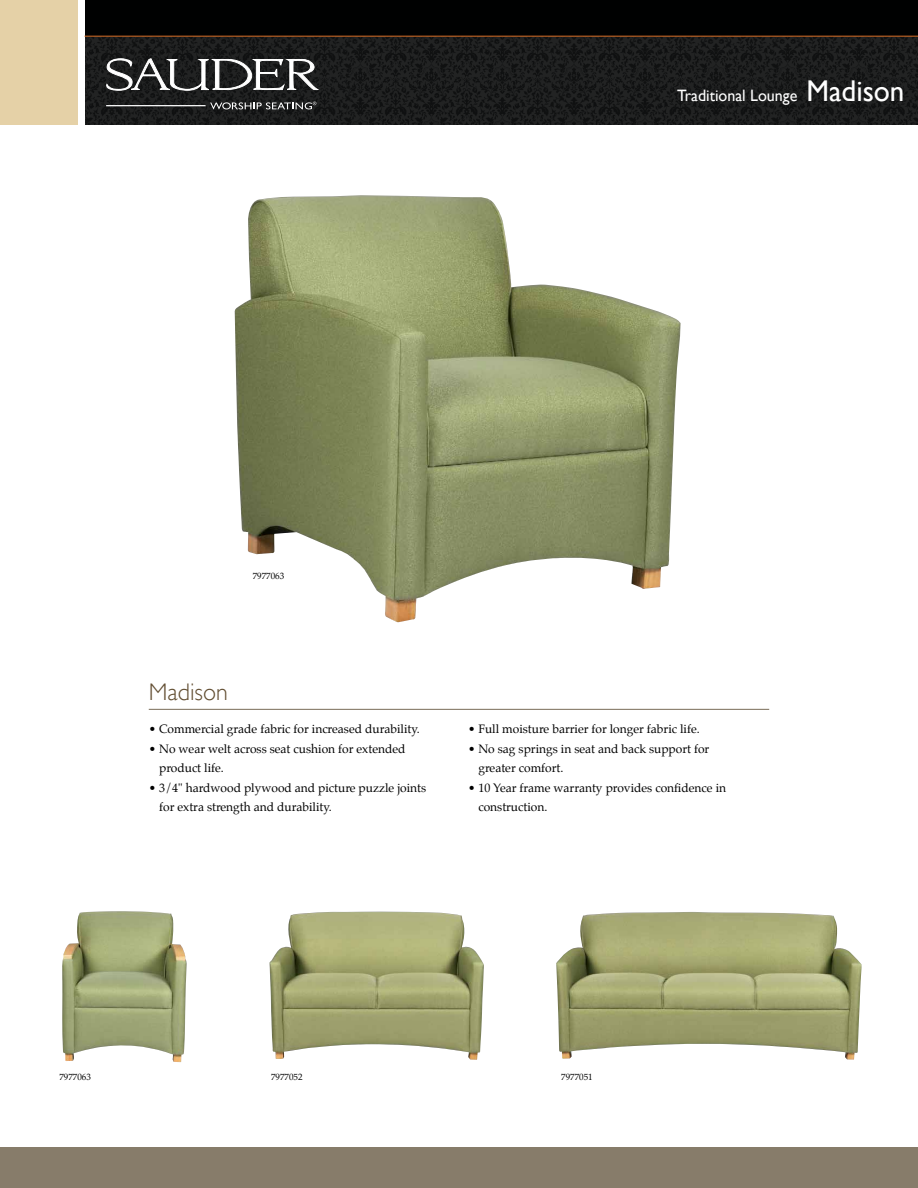
<style>
.page{position:relative;width:918px;height:1188px;background:#fff}
.page>*{position:absolute;margin:0;border:0;box-sizing:border-box;transform-origin:0 0}
.t1{font:300 24px "Gill Sans";color:#614d31}
.t2{font:16.5px "Gill Sans";color:#fff}
.t3{font:12px/19.5px "Palatino";color:#000}
.t4{font:9px "Palatino";color:#000}
.s1{font-size:30px}
</style>
<div class="page">
<img style="left:234px;top:195px;width:447px;height:428px">
<img style="left:62px;top:911px;width:125px;height:151px">
<img style="left:269px;top:912px;width:215px;height:148px">
<img style="left:556px;top:912px;width:306px;height:148px">
<div style="left:84px;top:0;width:834px;height:125px;background:#000101"></div>
<img style="left:84px;top:37px;width:834px;height:88px">
<hr style="left:106px;top:105px;width:100px;height:1px;background:#fff">
<svg style="left:105px;top:57px;width:227px;height:34px;background:#505151"></svg>
<svg style="left:210px;top:102px;width:106px;height:7px"></svg>
<div style="left:0;top:0;width:78px;height:125px;background:#e5d1a7"></div>
<hr style="left:84px;top:36px;width:834px;height:1px;background:#d76d25">
<div style="left:0;top:1148px;width:918px;height:40px;background:#877c6a"></div>
<hr style="left:149px;top:709px;width:620px;height:1px;background:#877c6a">
<h2 class="t2" style="left:677px;top:86px;width:229px">Traditional Lounge <span class="s1">Madison</span></h2>
<p class="t4" style="left:253px;top:568px;width:33px">7977063</p>
<h1 class="t1" style="left:149px;top:678px;width:81px">Madison</h1>
<p class="t3" style="left:149px;top:720px;width:273px">• Commercial grade fabric for increased durability.</p>
<p class="t3" style="left:159px;top:739px;width:248px;text-indent:-10px">• No wear welt across seat cushion for extended product life.</p>
<p class="t3" style="left:159px;top:778px;width:269px;text-indent:-10px">• 3/4" hardwood plywood and picture puzzle joints for extra strength and durability.</p>
<p class="t3" style="left:468px;top:720px;width:233px">• Full moisture barrier for longer fabric life.</p>
<p class="t3" style="left:478px;top:739px;width:232px;text-indent:-10px">• No sag springs in seat and back support for greater comfort.</p>
<p class="t3" style="left:478px;top:778px;width:249px;text-indent:-10px">• 10 Year frame warranty provides confidence in construction.</p>
<p class="t4" style="left:59px;top:1069px;width:33px">7977063</p>
<p class="t4" style="left:271px;top:1069px;width:33px">7977052</p>
<p class="t4" style="left:561px;top:1069px;width:33px">7977051</p>
</div>
